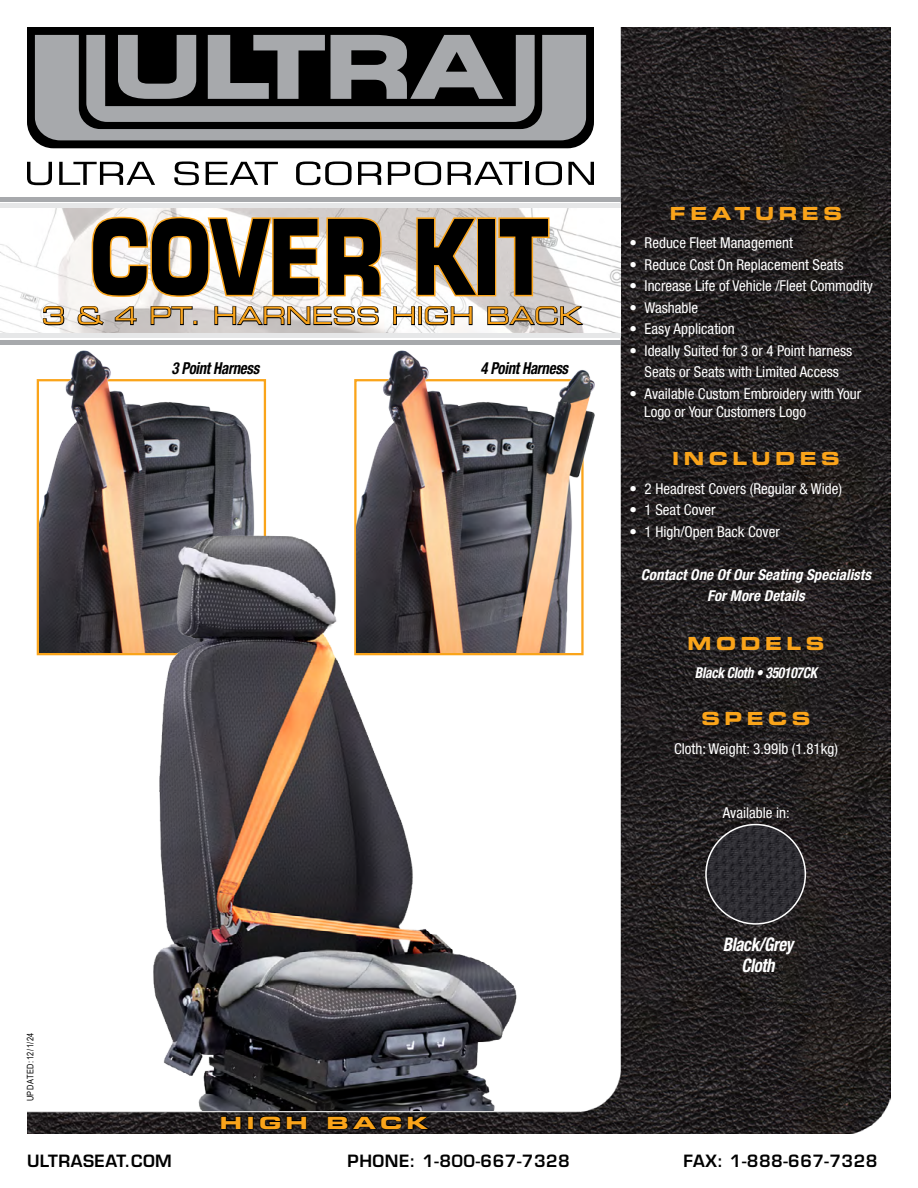
<style>
.page{position:relative;width:918px;height:1188px;background:#fff}
.page>*{position:absolute;margin:0;border:0;box-sizing:border-box;transform-origin:0 0}
.t1{font:700 101.25px "Eurostile LT Std";color:#000;scale:.8 1}
.t2{font:24px "Eurostile LT Std Ex 2";color:#faa41a}
.Models{font:italic 700 condensed 18.75px "Helvetica Neue LT Pro";letter-spacing:-.02em;color:#fff;scale:.9 1}
.Models-2{font:18px "Eurostile LT Std Bold Ex 2";letter-spacing:.25em;color:#faa41a}
.t3{font:16.8px "Eurostile LT Std Bold Ex 2";letter-spacing:.2em;color:#faa41a;scale:1.25 1}
.t4{font:600 16.5px "Eurostile LT Std";letter-spacing:.03em;color:#000}
.Models-3{font:italic 700 condensed 16.5px "Helvetica Neue LT Pro";letter-spacing:-.02em;color:#000;scale:.9 1}
.Bulleted_List{font:condensed 15px/18px "Helvetica Neue LT Pro";color:#fff}
.Bulleted_List_Italic{font:italic 700 condensed 15px "Helvetica Neue LT Pro";color:#fff}
.Models-4{font:condensed 15px "Helvetica Neue LT Pro";color:#fff}
.Models-5{font:italic 700 condensed 15px "Helvetica Neue LT Pro";letter-spacing:-.02em;color:#fff;scale:.9 1}
.t5{font:9px "Arial Narrow";letter-spacing:.06em;color:#000}
</style>
<div class="page">
<img style="left:27px;top:27px;width:864px;height:1107px">
<img style="left:1px;top:208px;width:620px;height:126px">
<hr style="left:1px;top:334px;width:620px;height:4px;background:#e6e7e8">
<hr style="left:1px;top:340px;width:620px;height:4px;background:#a7a9ac">
<hr style="left:1px;top:198px;width:620px;height:4px;background:#a7a9ac">
<hr style="left:1px;top:204px;width:620px;height:4px;background:#e6e7e8">
<div style="left:27px;top:27px;width:567px;height:158px;background:#fff"></div>
<svg style="left:27px;top:162px;width:25px;height:23px"></svg>
<svg style="left:59px;top:162px;width:96px;height:23px"></svg>
<svg style="left:174px;top:161px;width:25px;height:24px"></svg>
<svg style="left:206px;top:162px;width:72px;height:23px"></svg>
<svg style="left:296px;top:161px;width:56px;height:24px"></svg>
<svg style="left:358px;top:162px;width:23px;height:23px"></svg>
<svg style="left:388px;top:161px;width:53px;height:24px"></svg>
<svg style="left:448px;top:162px;width:74px;height:23px"></svg>
<hr style="left:526px;top:162px;width:3px;height:23px;background:#000">
<svg style="left:536px;top:161px;width:26px;height:24px"></svg>
<svg style="left:568px;top:162px;width:26px;height:23px"></svg>
<svg style="left:27px;top:27px;width:567px;height:121px;background:#0a0a0a"></svg>
<svg style="left:35px;top:35px;width:551px;height:105px;background:#7e8082"></svg>
<svg style="left:86px;top:35px;width:449px;height:87px;background:#636566"></svg>
<svg style="left:220px;top:1115px;width:22px;height:15px"></svg>
<div style="left:248px;top:1116px;width:6px;height:13px;border:2px solid #000"></div>
<svg style="left:259px;top:1115px;width:49px;height:15px"></svg>
<svg style="left:327px;top:1115px;width:106px;height:16px;background:#181616"></svg>
<svg style="left:42px;top:305px;width:23px;height:21px"></svg>
<svg style="left:77px;top:305px;width:28px;height:21px"></svg>
<svg style="left:114px;top:305px;width:23px;height:21px"></svg>
<svg style="left:150px;top:305px;width:48px;height:21px"></svg>
<svg style="left:214px;top:305px;width:166px;height:21px;background:#8e8c8b"></svg>
<svg style="left:392px;top:305px;width:24px;height:21px"></svg>
<div style="left:418px;top:306px;width:4px;height:19px;border:2px solid #000"></div>
<svg style="left:424px;top:305px;width:49px;height:21px"></svg>
<svg style="left:487px;top:305px;width:97px;height:21px;background:#848181"></svg>
<svg style="left:90px;top:215px;width:293px;height:83px"></svg>
<svg style="left:415px;top:216px;width:66px;height:82px;background:#ddc7a8"></svg>
<div style="left:477px;top:217px;width:19px;height:79px;border:3px solid #faa41a"></div>
<svg style="left:497px;top:216px;width:54px;height:82px;background:#d9c7af"></svg>
<img style="left:706px;top:825px;width:99px;height:99px;border-radius:50px">
<div style="left:705px;top:824px;width:101px;height:101px;border:2px solid #fff;border-radius:50%"></div>
<img style="left:39px;top:338px;width:226px;height:315px">
<img style="left:357px;top:338px;width:240px;height:162px">
<img style="left:68px;top:500px;width:566px;height:610px">
<p class="t1" style="left:90px;top:195px;width:574px">COVER KIT</p>
<p class="t2" style="left:42px;top:299px;width:542px">3 &amp; 4 PT. HARNESS HIGH BACK</p>
<p class="Models-3" style="left:172px;top:358px;width:99px">3 Point Harness</p>
<p class="Models-3" style="left:480px;top:358px;width:99px">4 Point Harness</p>
<p class="t5" style="left:24px;top:1101px;width:70px;rotate:-90deg">UPDATED:12/1/24</p>
<p class="t3" style="left:220px;top:1111px;width:168px">HIGH BACK</p>
<p class="Models-2" style="left:670px;top:201px;width:174px">FEATURES</p>
<p class="Bulleted_List" style="left:630px;top:234px;width:165px">• Reduce Fleet Management</p>
<p class="Bulleted_List" style="left:630px;top:255px;width:215px">• Reduce Cost On Replacement Seats</p>
<p class="Bulleted_List" style="left:630px;top:277px;width:245px">• Increase Life of Vehicle /Fleet Commodity</p>
<p class="Bulleted_List" style="left:630px;top:298px;width:70px">• Washable</p>
<p class="Bulleted_List" style="left:630px;top:320px;width:107px">• Easy Application</p>
<p class="Bulleted_List" style="left:630px;top:341px;width:224px">• Ideally Suited for 3 or 4 Point harness</p>
<p class="Bulleted_List" style="left:645px;top:363px;width:196px">Seats or Seats with Limited Access</p>
<p class="Bulleted_List" style="left:644px;top:384px;width:219px;text-indent:-14px">• Available Custom Embroidery with Your<br>Logo or Your Customers Logo</p>
<p class="Models-2" style="left:672px;top:446px;width:169px">INCLUDES</p>
<p class="Bulleted_List" style="left:630px;top:479px;width:214px">• 2 Headrest Covers (Regular &amp; Wide)</p>
<p class="Bulleted_List" style="left:630px;top:501px;width:87px">• 1 Seat Cover</p>
<p class="Bulleted_List" style="left:630px;top:522px;width:152px">• 1 High/Open Back Cover</p>
<p class="Bulleted_List_Italic" style="left:641px;top:565px;width:232px">Contact One Of Our Seating Specialists</p>
<p class="Bulleted_List_Italic" style="left:707px;top:587px;width:99px">For More Details</p>
<p class="Models-2" style="left:688px;top:630px;width:138px">MODELS</p>
<p class="Models-5" style="left:695px;top:663px;width:137px">Black Cloth • 350107CK</p>
<p class="Models-2" style="left:701px;top:705px;width:111px">SPECS</p>
<p class="Models-4" style="left:674px;top:740px;width:165px">Cloth: Weight: 3.99lb (1.81kg)</p>
<p class="Models-4" style="left:723px;top:804px;width:68px">Available in:</p>
<p class="Models" style="left:723px;top:933px;width:80px">Black/Grey</p>
<p class="Models" style="left:741px;top:954px;width:38px">Cloth</p>
<p class="t4" style="left:27px;top:1151px;width:146px">ULTRASEAT.COM</p>
<p class="t4" style="left:348px;top:1151px;width:224px">PHONE: 1-800-667-7328</p>
<p class="t4" style="left:684px;top:1151px;width:195px">FAX: 1-888-667-7328</p>
</div>
